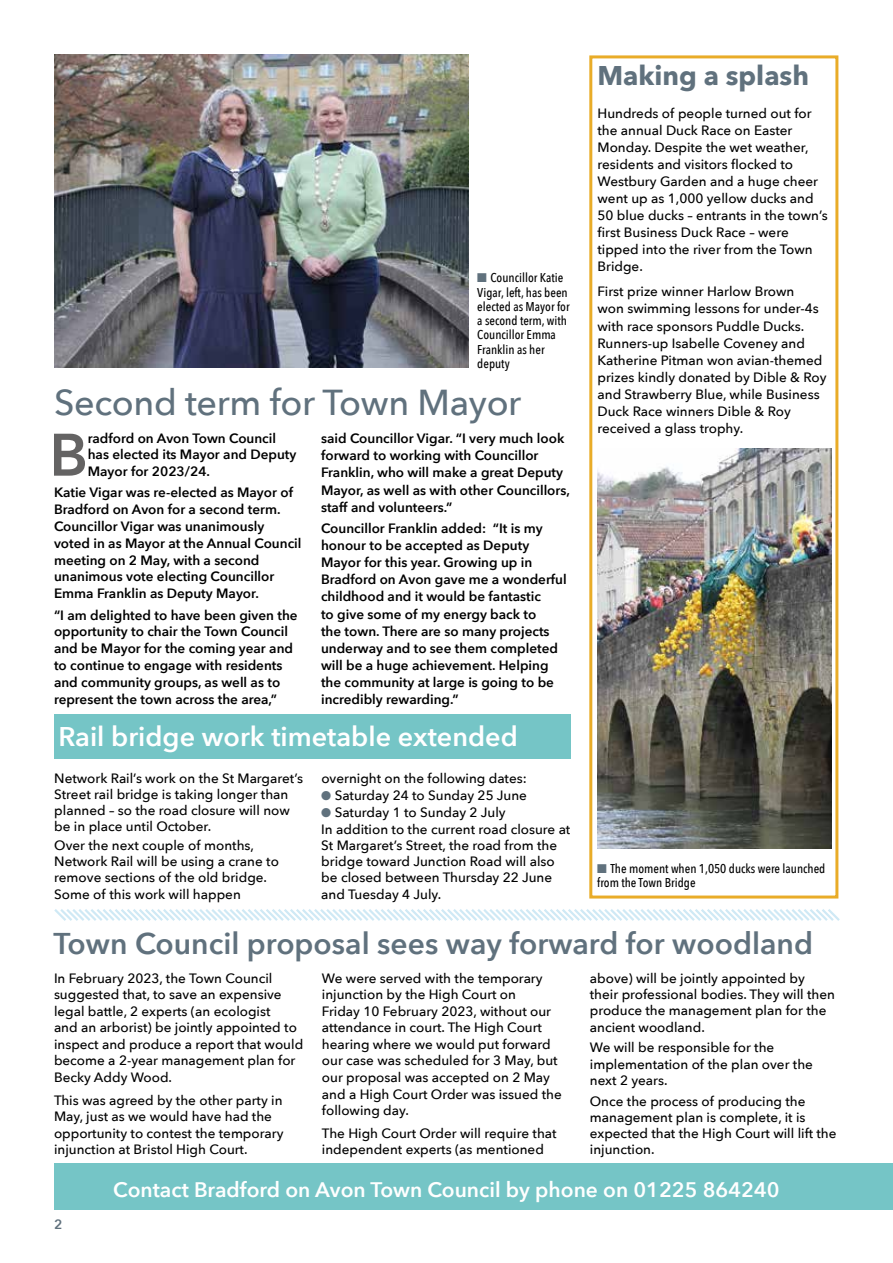
<style>
.page{position:relative;width:893px;height:1263px;background:#fff}
.page>*{position:absolute;margin:0;border:0;box-sizing:border-box;transform-origin:0 0}
.t1{font:600 59.25px "Avenir Next";color:#646363}
.t2{font:500 36px "Avenir Next";letter-spacing:-.01em;color:#60717d}
.t3{font:600 30px "Avenir Next";color:#60717d}
.t4{font:600 27px "Avenir Next";color:#fff}
.t5{font:700 27px "Avenir Next";color:#60717d}
.t6{font:600 21px "Avenir Next";color:#fff}
.t7{font:500 13.5px/16.5px "Avenir Next";color:#000}
.t8{font:600 13.5px/17.1px "Avenir Next";color:#000}
.t9{font:600 13.5px "Avenir Next";color:#60717d}
.t10{font:500 12.75px/14.2px "Avenir Next Condensed";color:#000}
.s1{color:#60717d}
</style>
<div class="page">
<div style="left:589px;top:55px;width:249px;height:843px;border:3px solid #e9ac28"></div>
<div style="left:54px;top:1163px;width:839px;height:46px;background:#75c5c6"></div>
<svg style="left:54px;top:909px;width:786px;height:12px"></svg>
<div style="left:54px;top:714px;width:516px;height:45px;background:#75c5c6"></div>
<img style="left:598px;top:448px;width:234px;height:400px">
<img style="left:54px;top:54px;width:415px;height:314px">
<p class="t10" style="left:477px;top:271px;width:94px"><span class="s1">■</span> Councillor Katie<br>Vigar, left, has been elected as Mayor for a second term, with<br>Councillor Emma<br>Franklin as her deputy</p>
<h2 class="t2" style="left:54px;top:372px;width:469px">Second term for Town Mayor</h2>
<h1 class="t1" style="left:49px;top:404px;width:40px">B</h1>
<p class="t8" style="left:88px;top:430px;width:210px;line-height:16.2px">radford on Avon Town Council has elected its Mayor and Deputy<br>Mayor for 2023/24.</p>
<p class="t8" style="left:54px;top:483px;width:249px">Katie Vigar was re-elected as Mayor of Bradford on Avon for a second term.<br>Councillor Vigar was unanimously voted in as Mayor at the Annual Council meeting on 2 May, with a second unanimous vote electing Councillor Emma Franklin as Deputy Mayor.</p>
<p class="t8" style="left:54px;top:606px;width:245px">“I am delighted to have been given the opportunity to chair the Town Council and be Mayor for the coming year and to continue to engage with residents and community groups, as well as to represent the town across the area,”</p>
<p class="t8" style="left:321px;top:430px;width:250px">said Councillor Vigar. “I very much look forward to working with Councillor Franklin, who will make a great Deputy Mayor, as well as with other Councillors, staff and volunteers.”</p>
<p class="t8" style="left:321px;top:519px;width:247px">Councillor Franklin added: “It is my honour to be accepted as Deputy Mayor for this year. Growing up in Bradford on Avon gave me a wonderful childhood and it would be fantastic<br>to give some of my energy back to<br>the town. There are so many projects underway and to see them completed will be a huge achievement. Helping the community at large is going to be incredibly rewarding.”</p>
<h3 class="t4" style="left:59px;top:713px;width:461px">Rail bridge work timetable extended</h3>
<p class="t7" style="left:54px;top:769px;width:250px">Network Rail’s work on the St Margaret’s Street rail bridge is taking longer than planned – so the road closure will now be in place until October.</p>
<p class="t7" style="left:54px;top:837px;width:226px">Over the next couple of months,<br>Network Rail will be using a crane to remove sections of the old bridge.<br>Some of this work will happen</p>
<p class="t7" style="left:321px;top:769px;width:207px">overnight on the following dates:</p>
<p class="t7" style="left:321px;top:786px;width:207px"><span class="s1">●</span> Saturday 24 to Sunday 25 June</p>
<p class="t7" style="left:321px;top:803px;width:250px"><span class="s1">●</span> Saturday 1 to Sunday 2 July<br>In addition to the current road closure at St Margaret’s Street, the road from the bridge toward Junction Road will also be closed between Thursday 22 June and Tuesday 4 July.</p>
<h3 class="t5" style="left:597px;top:52px;width:213px">Making a splash</h3>
<p class="t7" style="left:597px;top:104px;width:232px;line-height:17px">Hundreds of people turned out for the annual Duck Race on Easter<br>Monday. Despite the wet weather, residents and visitors flocked to<br>Westbury Garden and a huge cheer went up as 1,000 yellow ducks and<br>50 blue ducks – entrants in the town’s first Business Duck Race – were tipped into the river from the Town<br>Bridge.</p>
<p class="t7" style="left:597px;top:283px;width:231px;line-height:17px">First prize winner Harlow Brown<br>won swimming lessons for under-4s with race sponsors Puddle Ducks.<br>Runners-up Isabelle Coveney and<br>Katherine Pitman won avian-themed prizes kindly donated by Dible &amp; Roy and Strawberry Blue, while Business<br>Duck Race winners Dible &amp; Roy received a glass trophy.</p>
<p class="t10" style="left:597px;top:861px;width:230px"><span class="s1">■</span> The moment when 1,050 ducks were launched from the Town Bridge</p>
<h3 class="t3" style="left:53px;top:918px;width:761px">Town Council proposal sees way forward for woodland</h3>
<p class="t7" style="left:54px;top:969px;width:251px">In February 2023, the Town Council suggested that, to save an expensive legal battle, 2 experts (an ecologist<br>and an arborist) be jointly appointed to inspect and produce a report that would become a 2-year management plan for Becky Addy Wood.</p>
<p class="t7" style="left:54px;top:1091px;width:231px">This was agreed by the other party in May, just as we would have had the opportunity to contest the temporary injunction at Bristol High Court.</p>
<p class="t7" style="left:322px;top:969px;width:241px">We were served with the temporary injunction by the High Court on<br>Friday 10 February 2023, without our attendance in court. The High Court hearing where we would put forward our case was scheduled for 3 May, but our proposal was accepted on 2 May and a High Court Order was issued the following day.</p>
<p class="t7" style="left:322px;top:1124px;width:236px">The High Court Order will require that independent experts (as mentioned</p>
<p class="t7" style="left:590px;top:970px;width:247px">above) will be jointly appointed by their professional bodies. They will then produce the management plan for the ancient woodland.</p>
<p class="t7" style="left:590px;top:1039px;width:225px">We will be responsible for the implementation of the plan over the next 2 years.</p>
<p class="t7" style="left:590px;top:1092px;width:248px">Once the process of producing the management plan is complete, it is expected that the High Court will lift the injunction.</p>
<p class="t9" style="left:54px;top:1212px;width:10px">2</p>
<h3 class="t6" style="left:113px;top:1171px;width:668px">Contact Bradford on Avon Town Council by phone on 01225 864240</h3>
</div>
